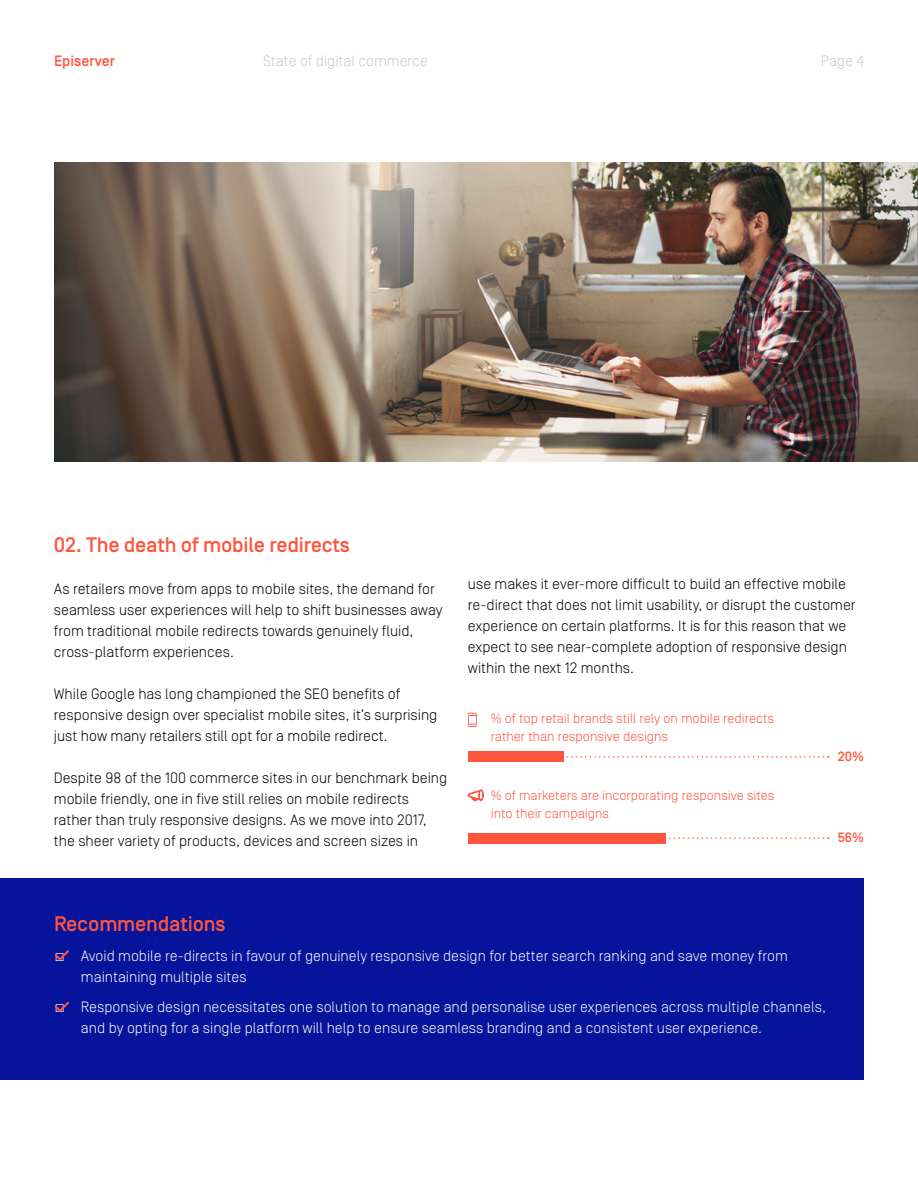
<style>
.page{position:relative;width:918px;height:1188px;background:#fff}
.page>*{position:absolute;margin:0;border:0;box-sizing:border-box;transform-origin:0 0}
.t1{font:500 21px "Simplon Norm";letter-spacing:-.01em;color:#ff553e}
.t2{font:300 15px/21px "Simplon Norm";color:#000}
.t3{font:300 15px/21px "Simplon Norm";color:#fff}
.t4{font:300 15px "Simplon Norm";color:#cbc9c6}
.t5{font:500 15px "Simplon Norm";color:#ff553e}
.t6{font:300 13.5px/18px "Simplon Norm";color:#ff553e}
.t7{font:500 13.5px "Simplon Norm";color:#ff553e}
</style>
<div class="page">
<div style="left:0;top:878px;width:864px;height:202px;background:#05149b"></div>
<svg style="left:54px;top:1001px;width:15px;height:11px"></svg>
<svg style="left:54px;top:950px;width:15px;height:11px"></svg>
<svg style="left:468px;top:713px;width:9px;height:14px"></svg>
<div style="left:468px;top:752px;width:96px;height:10px;background:#ff553e"></div>
<div style="left:468px;top:833px;width:198px;height:10px;background:#ff553e"></div>
<svg style="left:566px;top:756px;width:263px;height:2px"></svg>
<svg style="left:669px;top:837px;width:160px;height:2px"></svg>
<svg style="left:468px;top:790px;width:16px;height:11px"></svg>
<img style="left:54px;top:162px;width:864px;height:300px">
<p class="t5" style="left:54px;top:53px;width:63px">Episerver</p>
<p class="t4" style="left:263px;top:53px;width:166px">State of digital commerce</p>
<p class="t4" style="left:821px;top:53px;width:45px">Page 4</p>
<h1 class="t1" style="left:54px;top:534px;width:298px">02. The death of mobile redirects</h1>
<p class="t2" style="left:54px;top:579px;width:390px">As retailers move from apps to mobile sites, the demand for seamless user experiences will help to shift businesses away from traditional mobile redirects towards genuinely fluid, cross-platform experiences.</p>
<p class="t2" style="left:54px;top:684px;width:385px">While Google has long championed the SEO benefits of responsive design over specialist mobile sites, it’s surprising just how many retailers still opt for a mobile redirect.</p>
<p class="t2" style="left:54px;top:768px;width:395px">Despite 98 of the 100 commerce sites in our benchmark being mobile friendly, one in five still relies on mobile redirects rather than truly responsive designs. As we move into 2017, the sheer variety of products, devices and screen sizes in</p>
<p class="t2" style="left:468px;top:574px;width:389px">use makes it ever-more difficult to build an effective mobile re-direct that does not limit usability, or disrupt the customer experience on certain platforms. It is for this reason that we expect to see near-complete adoption of responsive design within the next 12 months.</p>
<p class="t6" style="left:491px;top:709px;width:285px">% of top retail brands still rely on mobile redirects rather than responsive designs</p>
<p class="t6" style="left:491px;top:787px;width:285px">% of marketers are incorporating responsive sites into their campaigns</p>
<p class="t7" style="left:838px;top:749px;width:28px">20%</p>
<p class="t7" style="left:838px;top:830px;width:28px">56%</p>
<h1 class="t1" style="left:54px;top:913px;width:173px">Recommendations</h1>
<p class="t3" style="left:81px;top:946px;width:708px;text-indent:-27px">□ Avoid mobile re-directs in favour of genuinely responsive design for better search ranking and save money from maintaining multiple sites</p>
<p class="t3" style="left:81px;top:997px;width:746px;text-indent:-27px">□ Responsive design necessitates one solution to manage and personalise user experiences across multiple channels, and by opting for a single platform will help to ensure seamless branding and a consistent user experience.</p>
</div>
